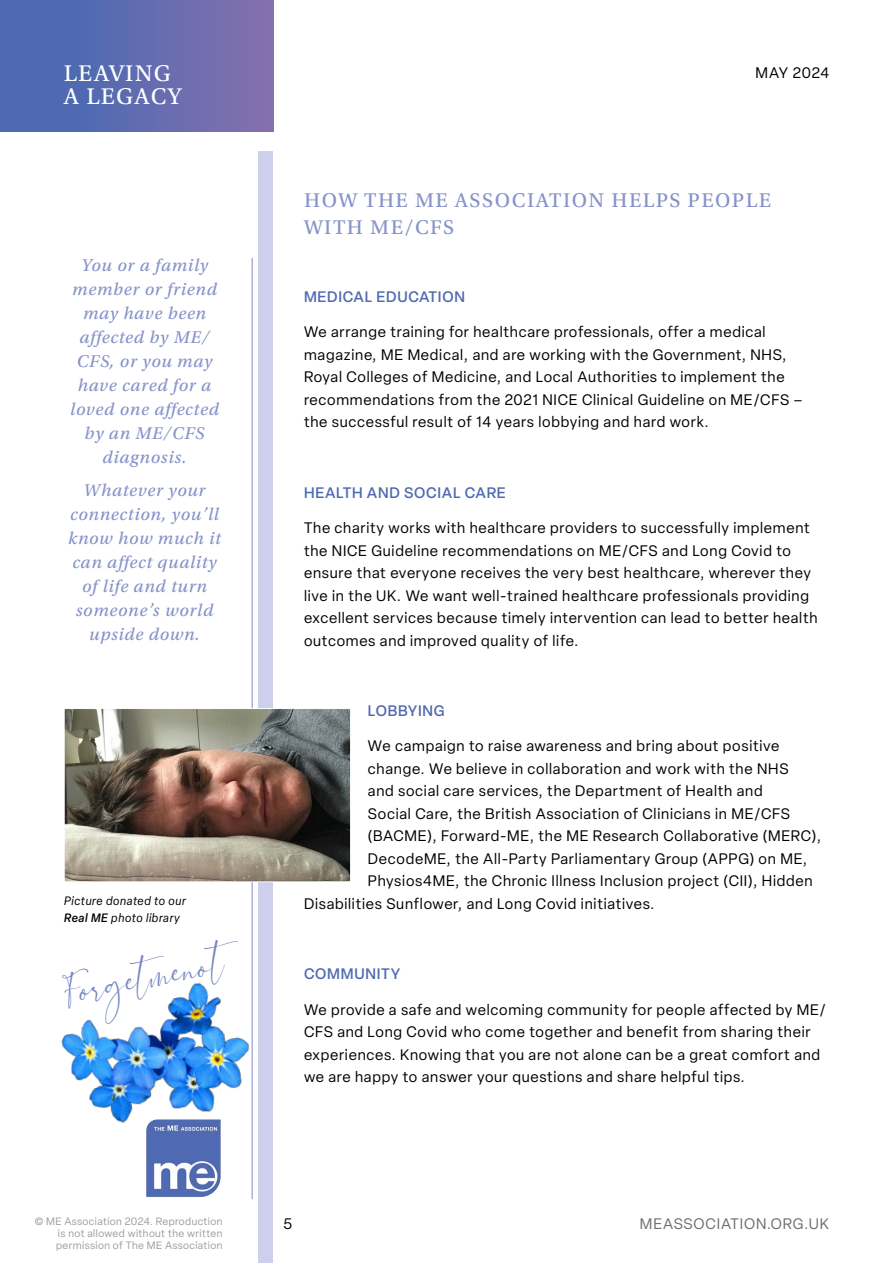
<style>
.page{position:relative;width:893px;height:1263px;background:#fff}
.page>*{position:absolute;margin:0;border:0;box-sizing:border-box;transform-origin:0 0}
.t1{font:30px "Callstories";color:#7485c1}
.t2{font:24px "Utopia Std Capt";letter-spacing:.05em;color:#fff}
.t3{font:21px/27px "Utopia Std Capt";letter-spacing:.07em;color:#8793c9}
.t4{font:18px/24px "Utopia Std Capt It";letter-spacing:.04em;color:#8793c9;text-align:center}
.t5{font:15px/22.5px "Elza";letter-spacing:.05em;color:#000}
.t6{font:500 15px "Elza";letter-spacing:.05em;color:#506ab1}
.t7{font:15px "Elza";letter-spacing:.06em;color:#706f6f}
.t8{font:italic 12px/16.5px "Elza";letter-spacing:.05em;color:#000}
.t9{font:10.5px/12px "Elza";letter-spacing:.04em;color:#9d9d9c}
.s1{font-weight:500}
</style>
<div class="page">
<hr style="left:251px;top:258px;width:2px;height:941px;background:#aab1da">
<div style="left:0;top:0;width:273px;height:132px;background:linear-gradient(to right,#4469b2,#816fae)"></div>
<svg style="left:146px;top:1163px;width:75px;height:34px"></svg>
<div style="left:258px;top:152px;width:15px;height:1111px;background:#cdd0ea"></div>
<img style="left:66px;top:710px;width:283px;height:170px">
<div style="left:64px;top:708px;width:287px;height:174px;border:1px solid #fff"></div>
<img style="left:61px;top:962px;width:191px;height:201px">
<h2 class="t2" style="left:64px;top:60px;width:109px">LEAVING</h2>
<p class="t5" style="left:756px;top:61px;width:75px">MAY 2024</p>
<h2 class="t2" style="left:64px;top:83px;width:120px">A LEGACY</h2>
<p class="t4" style="left:70px;top:253px;width:150px">You or a family member or friend may have been affected by ME/<br>CFS, or you may have cared for a loved one affected by an ME/CFS diagnosis.</p>
<p class="t4" style="left:68px;top:478px;width:154px">Whatever your connection, you’ll know how much it can affect quality of life and turn someone’s world upside down.</p>
<p class="t8" style="left:64px;top:892px;width:123px">Picture donated to our<br><span class="s1">Real ME</span> photo library</p>
<h1 class="t1" style="left:61px;top:976px;width:164px;rotate:-11deg">Forgetmenot</h1>
<h3 class="t3" style="left:304px;top:187px;width:468px">HOW THE ME ASSOCIATION HELPS PEOPLE<br>WITH ME/CFS</h3>
<p class="t6" style="left:304px;top:286px;width:162px">MEDICAL EDUCATION</p>
<p class="t5" style="left:304px;top:321px;width:500px">We arrange training for healthcare professionals, offer a medical magazine, ME Medical, and are working with the Government, NHS, Royal Colleges of Medicine, and Local Authorities to implement the recommendations from the 2021 NICE Clinical Guideline on ME/CFS – the successful result of 14 years lobbying and hard work.</p>
<p class="t6" style="left:304px;top:482px;width:203px">HEALTH AND SOCIAL CARE</p>
<p class="t5" style="left:304px;top:516px;width:515px">The charity works with healthcare providers to successfully implement the NICE Guideline recommendations on ME/CFS and Long Covid to ensure that everyone receives the very best healthcare, wherever they live in the UK. We want well-trained healthcare professionals providing excellent services because timely intervention can lead to better health outcomes and improved quality of life.</p>
<p class="t6" style="left:368px;top:700px;width:78px">LOBBYING</p>
<p class="t5" style="left:368px;top:735px;width:413px">We campaign to raise awareness and bring about positive</p>
<p class="t5" style="left:368px;top:757px;width:422px">change. We believe in collaboration and work with the NHS</p>
<p class="t5" style="left:368px;top:780px;width:396px">and social care services, the Department of Health and</p>
<p class="t5" style="left:368px;top:802px;width:424px">Social Care, the British Association of Clinicians in ME/CFS</p>
<p class="t5" style="left:368px;top:825px;width:455px">(BACME), Forward-ME, the ME Research Collaborative (MERC),</p>
<p class="t5" style="left:368px;top:847px;width:441px">DecodeME, the All-Party Parliamentary Group (APPG) on ME,</p>
<p class="t5" style="left:368px;top:870px;width:446px">Physios4ME, the Chronic Illness Inclusion project (CII), Hidden</p>
<p class="t5" style="left:304px;top:892px;width:352px">Disabilities Sunflower, and Long Covid initiatives.</p>
<p class="t6" style="left:304px;top:964px;width:98px">COMMUNITY</p>
<p class="t5" style="left:304px;top:998px;width:523px">We provide a safe and welcoming community for people affected by ME/ CFS and Long Covid who come together and benefit from sharing their experiences. Knowing that you are not alone can be a great comfort and we are happy to answer your questions and share helpful tips.</p>
<p class="t9" style="left:35px;top:1215px;width:189px">© ME Association 2024. Reproduction</p>
<p class="t5" style="left:283px;top:1212px;width:11px">5</p>
<p class="t7" style="left:640px;top:1214px;width:191px">MEASSOCIATION.ORG.UK</p>
<p class="t9" style="left:56px;top:1227px;width:168px">is not allowed without the written permission of The ME Association</p>
</div>
